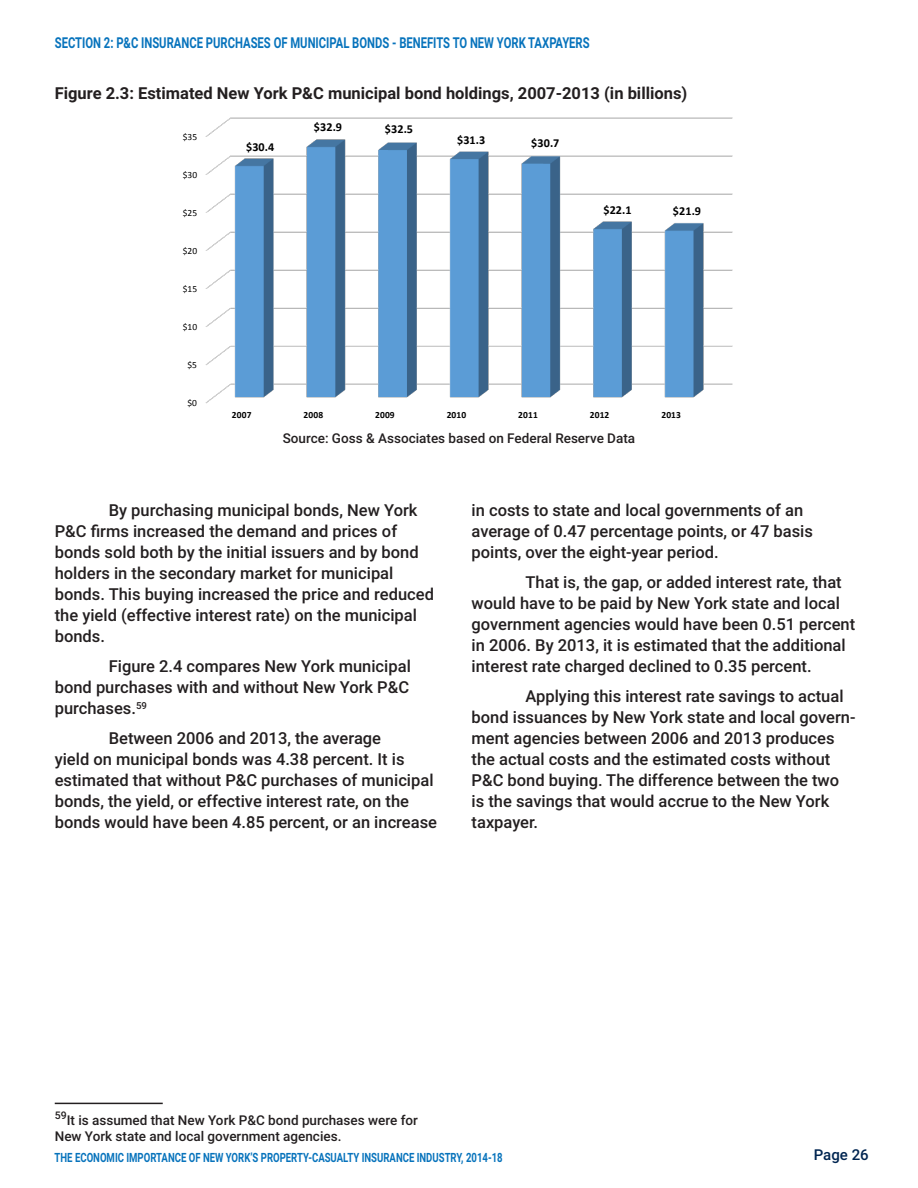
<style>
.page{position:relative;width:918px;height:1188px;background:#fff}
.page>*{position:absolute;margin:0;border:0;box-sizing:border-box;transform-origin:0 0}
.Body{font:500 16.5px/21px "Roboto";color:#231f20}
.Body-2{font:700 16.5px "Roboto";color:#231f20}
.Body-3{font:700 15px "Roboto";color:#0773bc;scale:.75 1}
.Index_Section_Head{font:500 15px "Roboto";color:#002551}
.Tagline{font:500 13.5px/16.2px "Roboto";color:#231f20}
.Body-4{font:700 12.75px "Roboto";color:#0773bc;scale:.75 1}
.t1{font:700 12.15px "Calibri";letter-spacing:.01em;color:#000}
.t2{font:700 9.45px "Calibri";letter-spacing:.015em;color:#000}
.t3{font:9.45px "Calibri";letter-spacing:.015em;color:#000}
</style>
<div class="page">
<hr style="left:55px;top:1103px;width:108px;height:1px;background:#231f20">
<img style="left:205px;top:117px;width:528px;height:287px">
<p class="Body-3" style="left:55px;top:32px;width:715px">SECTION 2: P&amp;C INSURANCE PURCHASES OF MUNICIPAL BONDS - BENEFITS TO NEW YORK TAXPAYERS</p>
<p class="Body-2" style="left:55px;top:82px;width:634px">Figure 2.3: Estimated New York P&amp;C municipal bond holdings, 2007-2013 (in billions)</p>
<p class="t3" style="left:183px;top:131px;width:16px">$35</p>
<p class="t3" style="left:183px;top:169px;width:16px">$30</p>
<p class="t3" style="left:183px;top:207px;width:16px">$25</p>
<p class="t3" style="left:183px;top:245px;width:16px">$20</p>
<p class="t3" style="left:183px;top:283px;width:16px">$15</p>
<p class="t3" style="left:183px;top:321px;width:16px">$10</p>
<p class="t3" style="left:187px;top:359px;width:11px">$5</p>
<p class="t3" style="left:187px;top:396px;width:11px">$0</p>
<p class="t1" style="left:246px;top:139px;width:30px">$30.4</p>
<p class="t1" style="left:314px;top:119px;width:30px">$32.9</p>
<p class="t1" style="left:385px;top:121px;width:30px">$32.5</p>
<p class="t1" style="left:457px;top:133px;width:30px">$31.3</p>
<p class="t1" style="left:531px;top:135px;width:30px">$30.7</p>
<p class="t1" style="left:603px;top:202px;width:30px">$22.1</p>
<p class="t1" style="left:673px;top:203px;width:30px">$21.9</p>
<p class="t2" style="left:232px;top:408px;width:21px">2007</p>
<p class="t2" style="left:304px;top:408px;width:21px">2008</p>
<p class="t2" style="left:375px;top:408px;width:21px">2009</p>
<p class="t2" style="left:447px;top:408px;width:21px">2010</p>
<p class="t2" style="left:518px;top:408px;width:21px">2011</p>
<p class="t2" style="left:590px;top:408px;width:21px">2012</p>
<p class="t2" style="left:661px;top:408px;width:21px">2013</p>
<p class="Tagline" style="left:283px;top:430px;width:354px">Source: Goss &amp; Associates based on Federal Reserve Data</p>
<p class="Body" style="left:55px;top:499px;width:381px;text-indent:54px">By purchasing municipal bonds, New York P&amp;C firms increased the demand and prices of bonds sold both by the initial issuers and by bond holders in the secondary market for municipal bonds. This buying increased the price and reduced the yield (effective interest rate) on the municipal bonds.</p>
<p class="Body" style="left:55px;top:655px;width:358px;text-align:justify;text-indent:54px">Figure 2.4 compares New York municipal bond purchases with and without New York P&amp;C purchases.<sup>59</sup></p>
<p class="Body" style="left:55px;top:727px;width:384px;text-indent:54px">Between 2006 and 2013, the average<br>yield on municipal bonds was 4.38 percent. It is estimated that without P&amp;C purchases of municipal bonds, the yield, or effective interest rate, on the bonds would have been 4.85 percent, or an increase</p>
<p class="Body" style="left:472px;top:499px;width:343px">in costs to state and local governments of an average of 0.47 percentage points, or 47 basis points, over the eight-year period.</p>
<p class="Body" style="left:472px;top:571px;width:385px;text-indent:54px">That is, the gap, or added interest rate, that would have to be paid by New York state and local government agencies would have been 0.51 percent in 2006. By 2013, it is estimated that the additional interest rate charged declined to 0.35 percent.</p>
<p class="Body" style="left:472px;top:685px;width:385px;text-indent:54px">Applying this interest rate savings to actual bond issuances by New York state and local govern&shy;ment agencies between 2006 and 2013 produces the actual costs and the estimated costs without P&amp;C bond buying. The difference between the two is the savings that would accrue to the New York taxpayer.</p>
<p class="Tagline" style="left:55px;top:1112px;width:365px"><sup>59</sup>It is assumed that New York P&amp;C bond purchases were for<br>New York state and local government agencies.</p>
<p class="Body-4" style="left:55px;top:1148px;width:599px">THE ECONOMIC IMPORTANCE OF NEW YORK’S PROPERTY-CASUALTY INSURANCE INDUSTRY, 2014-18</p>
<p class="Index_Section_Head" style="left:814px;top:1144px;width:56px">Page 26</p>
</div>
